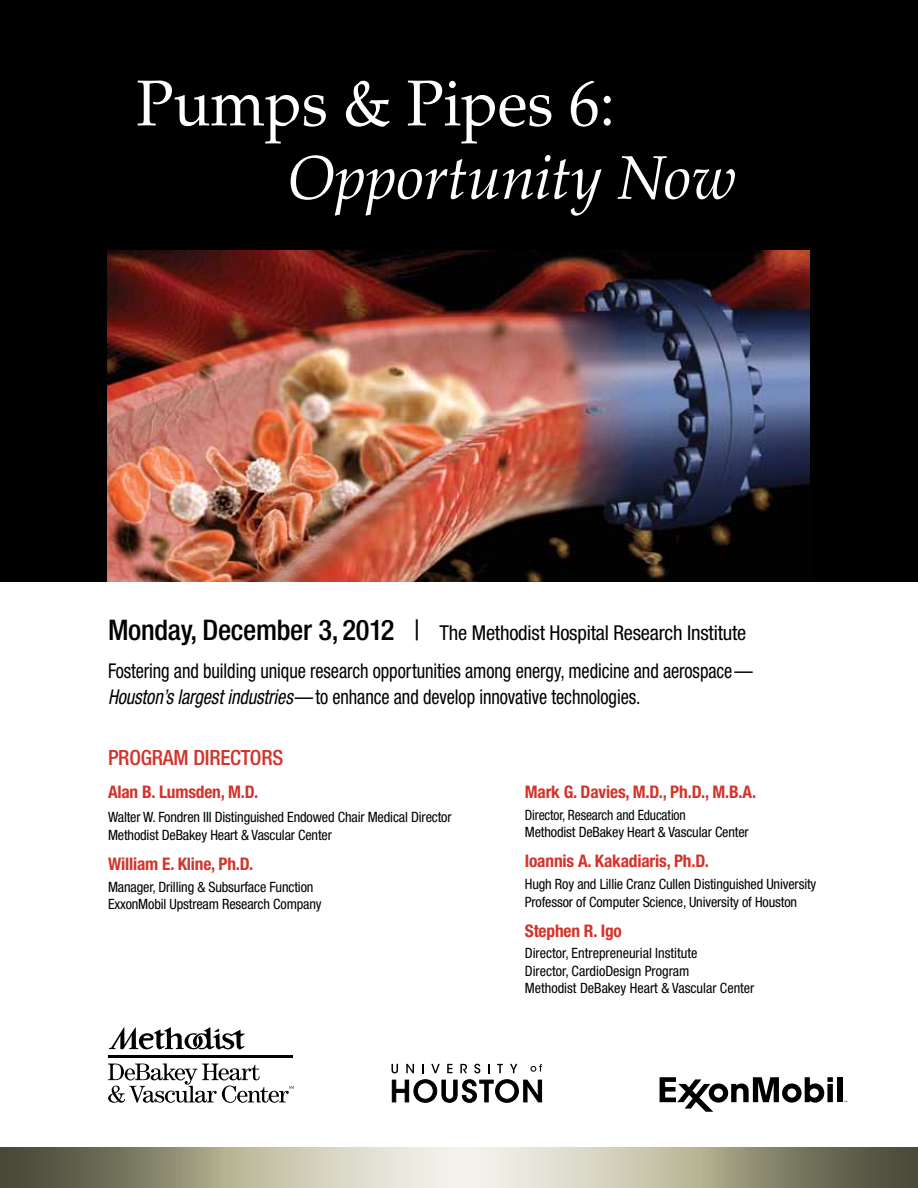
<style>
.page{position:relative;width:918px;height:1188px;background:#fff}
.page>*{position:absolute;margin:0;border:0;box-sizing:border-box;transform-origin:0 0}
.t1{font:64.8px "Palatino LT Std";color:#fff;scale:.95 1}
.t2{font:italic 61.5px "Palatino LT Std";color:#fff}
.t3{font:500 condensed 21px "Helvetica Neue";letter-spacing:-.01em;color:#d3332a}
.t4{font:condensed 20.55px "Helvetica Neue";letter-spacing:-.01em;color:#000}
.t5{font:condensed 20.4px/26.8px "Helvetica Neue";letter-spacing:-.005em;color:#000;scale:.9 1}
.t6{font:700 condensed 17.4px "Helvetica Neue";letter-spacing:-.01em;color:#d3332a}
.t7{font:condensed 14.25px/17.4px "Helvetica Neue";letter-spacing:-.01em;color:#000}
.t8{font:condensed 14.25px/17.4px "Helvetica Neue";letter-spacing:-.01em;color:#000;scale:.95 1}
.s1{font-weight:500;font-size:28.5px}
.s2{font-size:28.5px}
.s3{font-style:italic}
</style>
<div class="page">
<div style="left:0;top:0;width:918px;height:581px;background:#000"></div>
<img style="left:107px;top:251px;width:703px;height:330px">
<svg style="left:0;top:1148px;width:918px;height:40px;background:#a9a793"></svg>
<hr style="left:109px;top:1055px;width:184px;height:2px;background:#000">
<svg style="left:109px;top:1027px;width:136px;height:23px"></svg>
<svg style="left:108px;top:1063px;width:186px;height:40px"></svg>
<svg style="left:391px;top:1079px;width:152px;height:24px"></svg>
<svg style="left:391px;top:1064px;width:7px;height:9px"></svg>
<svg style="left:406px;top:1064px;width:8px;height:9px"></svg>
<svg style="left:422px;top:1064px;width:2px;height:9px"></svg>
<svg style="left:431px;top:1064px;width:9px;height:9px"></svg>
<svg style="left:447px;top:1064px;width:5px;height:9px"></svg>
<svg style="left:460px;top:1064px;width:7px;height:9px"></svg>
<svg style="left:474px;top:1064px;width:6px;height:9px"></svg>
<svg style="left:488px;top:1064px;width:2px;height:9px"></svg>
<svg style="left:497px;top:1064px;width:6px;height:9px"></svg>
<svg style="left:510px;top:1064px;width:7px;height:9px"></svg>
<svg style="left:531px;top:1064px;width:11px;height:8px"></svg>
<div style="left:837px;top:1077px;width:5px;height:25px;background:#000"></div>
<svg style="left:660px;top:1077px;width:173px;height:35px"></svg>
<h1 class="t1" style="left:136px;top:65px;width:505px">Pumps &amp; Pipes 6:</h1>
<h2 class="t2" style="left:287px;top:142px;width:451px">Opportunity Now</h2>
<h3 class="t4" style="left:108px;top:620px;width:640px"><span class="s1">Monday, December 3, 2012</span> <span class="s2">|</span> The Methodist Hospital Research Institute</h3>
<h3 class="t5" style="left:108px;top:657px;width:718px">Fostering and building unique research opportunities among energy, medicine and aerospace—<br><span class="s3">Houston’s largest industries</span>—to enhance and develop innovative technologies.</h3>
<h3 class="t3" style="left:108px;top:745px;width:177px">PROGRAM DIRECTORS</h3>
<p class="t6" style="left:108px;top:781px;width:152px">Alan B. Lumsden, M.D.</p>
<p class="t7" style="left:108px;top:809px;width:345px">Walter W. Fondren III Distinguished Endowed Chair Medical Director<br>Methodist DeBakey Heart &amp; Vascular Center</p>
<p class="t6" style="left:108px;top:853px;width:147px">William E. Kline, Ph.D.</p>
<p class="t7" style="left:108px;top:878px;width:215px">Manager, Drilling &amp; Subsurface Function<br>ExxonMobil Upstream Research Company</p>
<p class="t6" style="left:525px;top:781px;width:233px">Mark G. Davies, M.D., Ph.D., M.B.A.</p>
<p class="t8" style="left:525px;top:806px;width:237px">Director, Research and Education<br>Methodist DeBakey Heart &amp; Vascular Center</p>
<p class="t6" style="left:525px;top:851px;width:186px">Ioannis A. Kakadiaris, Ph.D.</p>
<p class="t7" style="left:525px;top:875px;width:293px">Hugh Roy and Lillie Cranz Cullen Distinguished University<br>Professor of Computer Science, University of Houston</p>
<p class="t6" style="left:525px;top:920px;width:99px">Stephen R. Igo</p>
<p class="t7" style="left:525px;top:945px;width:231px">Director, Entrepreneurial Institute<br>Director, CardioDesign Program<br>Methodist DeBakey Heart &amp; Vascular Center</p>
</div>
